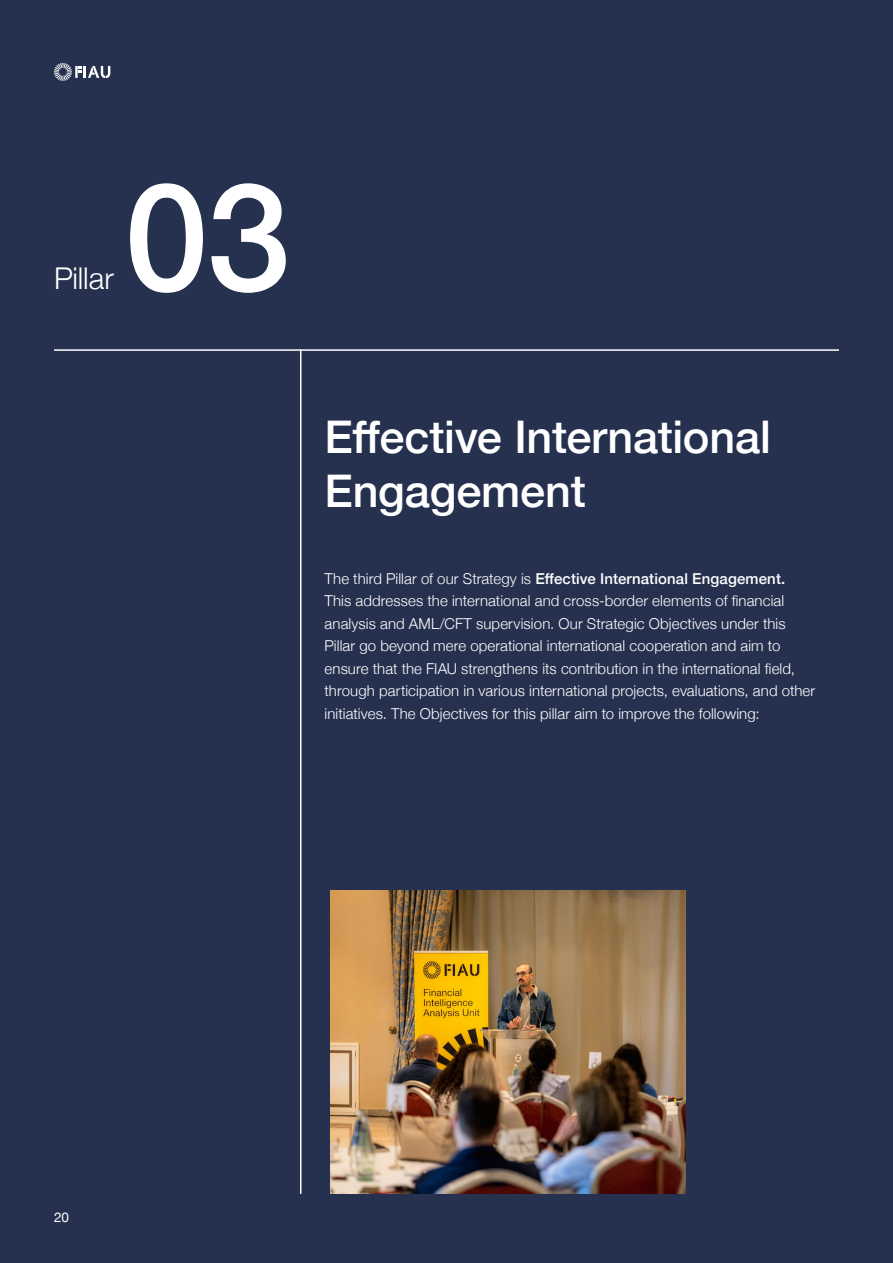
<style>
.page{position:relative;width:893px;height:1263px;background:#263150}
.page>*{position:absolute;margin:0;border:0;box-sizing:border-box;transform-origin:0 0}
.t1{font:500 150.3px "Helvetica Neue";color:#fff}
.t2{font:500 45px/54px "Helvetica Neue";letter-spacing:-.005em;color:#fff}
.t3{font:300 30px "Helvetica Neue";letter-spacing:-.005em;color:#fff}
.t4{font:300 15px/22.5px "Helvetica Neue";letter-spacing:.005em;color:#fff}
.t5{font:13.5px "Helvetica Neue";color:#fff}
.s1{font-weight:500}
</style>
<div class="page">
<svg style="left:54px;top:63px;width:56px;height:18px"></svg>
<hr style="left:300px;top:349px;width:1px;height:845px;background:#fff">
<hr style="left:54px;top:349px;width:785px;height:2px;background:#fff">
<img style="left:330px;top:890px;width:355px;height:304px">
<h3 class="t3" style="left:54px;top:254px;width:61px">Pillar</h3>
<h1 class="t1" style="left:125px;top:116px;width:167px">03</h1>
<h2 class="t2" style="left:325px;top:407px;width:448px">Effective International<br>Engagement</h2>
<p class="t4" style="left:325px;top:566px;width:492px">The third Pillar of our Strategy is <span class="s1">Effective International Engagement.<br></span>This addresses the international and cross-border elements of financial analysis and AML/CFT supervision. Our Strategic Objectives under this Pillar go beyond mere operational international cooperation and aim to ensure that the FIAU strengthens its contribution in the international field, through participation in various international projects, evaluations, and other initiatives. The Objectives for this pillar aim to improve the following:</p>
<p class="t5" style="left:54px;top:1207px;width:17px">20</p>
</div>
